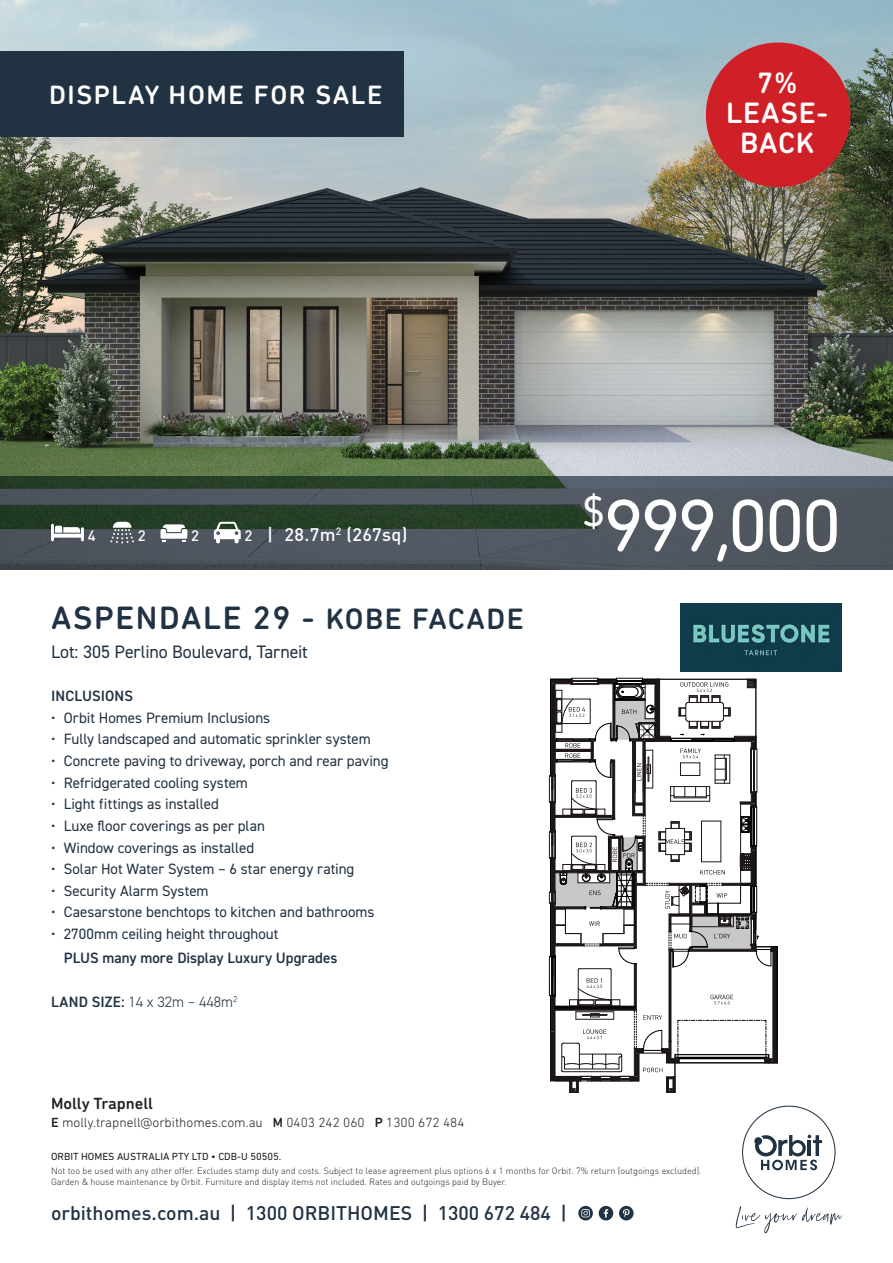
<style>
.page{position:relative;width:893px;height:1263px;background:#fff}
.page>*{position:absolute;margin:0;border:0;box-sizing:border-box;transform-origin:0 0}
.t1{font:75px "DIN Next Rounded LT Pro";letter-spacing:-.05em;color:#fff}
.t2{font:500 33px "DIN Next Rounded LT Pro";letter-spacing:.05em;color:#213242}
.t3{font:500 30px/30px "DIN Next Rounded LT Pro";letter-spacing:.025em;color:#fff;text-align:center}
.t4{font:500 27px "DIN Next Rounded LT Pro";letter-spacing:.06em;color:#fff}
.t5{font:500 19.5px "DINOT";color:#213242}
.t6{font:18px "DIN2014";letter-spacing:-.005em;color:#213242}
.t7{font:500 18px "DINOT";letter-spacing:.02em;color:#fff}
.t8{font:500 16.5px "DIN Next Rounded LT Pro";color:#231f20}
.t9{font:15px "DIN2014";color:#213242}
.t10{font:600 15px "DIN2014";letter-spacing:.005em;color:#213242}
.t11{font:300 15px "DIN2014";color:#213242}
.t12{font:500 15px "DINOT";color:#fff}
.t13{font:300 13.5px "DIN Next Rounded LT Pro";color:#231f20}
.t14{font:10.5px "DIN Next Rounded LT Pro";color:#231f20}
.t15{font:300 9px/11.2px "DINOT";color:#231f20}
.s1{font-size:15px}
.s2{font-size:30px}
.s3{font-weight:600}
.s4{font-weight:500}
</style>
<div class="page">
<img style="left:0;top:0;width:893px;height:570px">
<div style="left:0;top:51px;width:404px;height:85px;background:#213242"></div>
<svg style="left:51px;top:524px;width:33px;height:17px"></svg>
<svg style="left:110px;top:522px;width:24px;height:21px"></svg>
<svg style="left:160px;top:524px;width:27px;height:17px"></svg>
<svg style="left:214px;top:522px;width:27px;height:22px"></svg>
<svg style="left:549px;top:678px;width:229px;height:415px"></svg>
<img style="left:680px;top:604px;width:162px;height:68px">
<div style="left:599px;top:1206px;width:14px;height:14px;background:#213242;border-radius:50%"></div>
<svg style="left:604px;top:1209px;width:4px;height:8px"></svg>
<svg style="left:578px;top:1206px;width:15px;height:14px"></svg>
<svg style="left:581px;top:1209px;width:9px;height:8px"></svg>
<div style="left:619px;top:1206px;width:15px;height:14px;background:#213242;border-radius:50%"></div>
<svg style="left:623px;top:1209px;width:7px;height:8px"></svg>
<svg style="left:736px;top:1206px;width:106px;height:27px"></svg>
<svg style="left:742px;top:1106px;width:93px;height:93px"></svg>
<div style="left:706px;top:43px;width:144px;height:144px;background:#d02027;border-radius:50%"></div>
<h3 class="t4" style="left:49px;top:79px;width:335px">DISPLAY HOME FOR SALE</h3>
<h3 class="t3" style="left:726px;top:68px;width:103px">7%<br>LEASE-<br>BACK</h3>
<p class="t12" style="left:88px;top:524px;width:9px">4</p>
<p class="t12" style="left:138px;top:524px;width:9px">2</p>
<p class="t12" style="left:191px;top:524px;width:9px">2</p>
<p class="t7" style="left:244px;top:521px;width:165px"><span class="s1">2</span> | 28.7m<sup>2</sup> (267sq)</p>
<h2 class="t2" style="left:51px;top:598px;width:474px">ASPENDALE 29 - <span class="s2">KOBE FACADE</span></h2>
<p class="t6" style="left:51px;top:641px;width:258px">Lot: 305 Perlino Boulevard, Tarneit</p>
<p class="t10" style="left:51px;top:685px;width:83px">INCLUSIONS</p>
<p class="t9" style="left:51px;top:708px;width:221px">• Orbit Homes Premium Inclusions</p>
<p class="t9" style="left:51px;top:730px;width:321px">• Fully landscaped and automatic sprinkler system</p>
<p class="t9" style="left:51px;top:751px;width:339px">• Concrete paving to driveway, porch and rear paving</p>
<p class="t9" style="left:51px;top:773px;width:198px">• Refridgerated cooling system</p>
<p class="t9" style="left:51px;top:795px;width:169px">• Light fittings as installed</p>
<p class="t9" style="left:51px;top:816px;width:215px">• Luxe floor coverings as per plan</p>
<p class="t9" style="left:51px;top:838px;width:205px">• Window coverings as installed</p>
<p class="t9" style="left:51px;top:860px;width:305px">• Solar Hot Water System – 6 star energy rating</p>
<p class="t9" style="left:51px;top:881px;width:159px">• Security Alarm System</p>
<p class="t9" style="left:51px;top:903px;width:325px">• Caesarstone benchtops to kitchen and bathrooms</p>
<p class="t9" style="left:51px;top:924px;width:229px">• 2700mm ceiling height throughout</p>
<p class="t10" style="left:64px;top:948px;width:275px">PLUS many more Display Luxury Upgrades</p>
<p class="t11" style="left:51px;top:992px;width:188px"><span class="s3">LAND SIZE:</span> 14 x 32m – 448m<sup>2</sup></p>
<p class="t8" style="left:51px;top:1094px;width:103px">Molly Trapnell</p>
<p class="t13" style="left:51px;top:1114px;width:415px"><span class="s4">E</span> molly.trapnell@orbithomes.com.au <span class="s4">M</span> 0403 242 060 <span class="s4">P</span> 1300 672 484</p>
<h1 class="t1" style="left:582px;top:482px;width:262px"><sup>$</sup>999,000</h1>
<p class="t14" style="left:51px;top:1151px;width:232px">ORBIT HOMES AUSTRALIA PTY LTD • CDB-U 50505.</p>
<p class="t15" style="left:51px;top:1164px;width:652px">Not too be used with any other offer. Excludes stamp duty and costs. Subject to lease agreement plus options 6 x 1 months for Orbit. 7% return (outgoings excluded).<br>Garden &amp; house maintenance by Orbit. Furniture and display items not included. Rates and outgoings paid by Buyer.</p>
<h3 class="t5" style="left:51px;top:1198px;width:517px">orbithomes.com.au | 1300 ORBITHOMES | 1300 672 484 |</h3>
</div>
